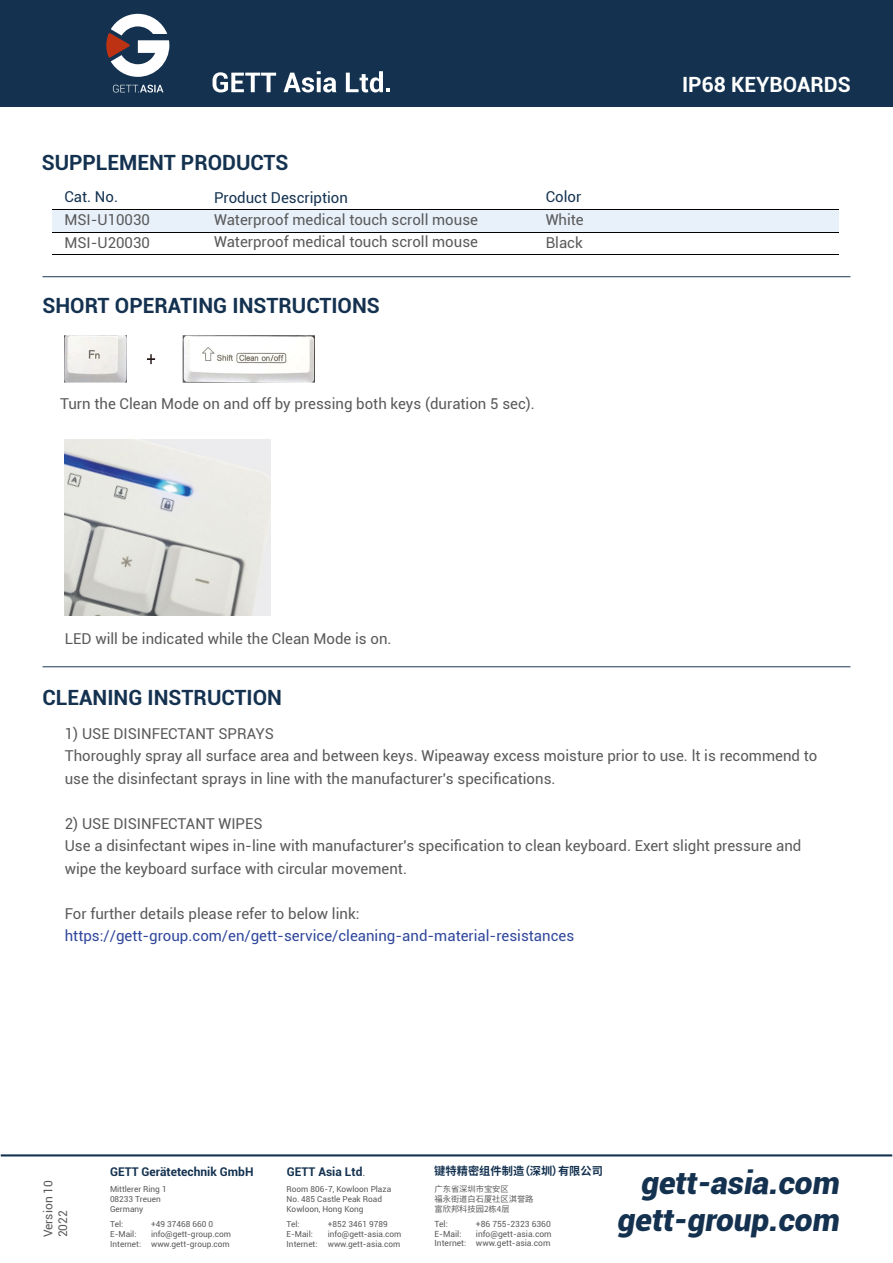
<style>
.page{position:relative;width:893px;height:1263px;background:#fff}
.page>*{position:absolute;margin:0;border:0;box-sizing:border-box;transform-origin:0 0}
.t1{font:italic 900 31.5px/37.8px "Roboto";color:#143250;text-align:right}
.t2{font:700 21px "Roboto";color:#143250}
.t3{font:700 21px "Roboto";color:#fff}
.t4{font:15px/22.5px "Roboto";color:#5a5a5a}
.t5{font:15px "Roboto";color:#30479c}
.t6{font:15px "Roboto";color:#143250}
.t7{font:700 12px "Roboto";color:#143250}
.t8{font:12px/14.4px "Roboto";color:#5a5a5a}
.t9{font:700 11.25px "Source Han Sans CN";color:#143250}
.t10{font:8.55px/9.8px "Roboto";color:#5a5a5a}
.t11{font:8.25px/9.9px "Roboto";color:#5a5a5a}
.t12{font:8.25px/9.9px "Source Han Sans CN";color:#5a5a5a}
.s1{font-family:"Adobe Song Std";font-weight:300}
</style>
<div class="page">
<hr style="left:1px;top:1154px;width:891px;height:2px;background:#143250">
<div style="left:0;top:0;width:893px;height:106px;background:#143250"></div>
<svg style="left:106px;top:14px;width:63px;height:63px"></svg>
<svg style="left:113px;top:85px;width:50px;height:7px"></svg>
<svg style="left:213px;top:72px;width:63px;height:20px"></svg>
<svg style="left:284px;top:71px;width:52px;height:21px"></svg>
<svg style="left:346px;top:71px;width:44px;height:21px"></svg>
<svg style="left:147px;top:354px;width:8px;height:10px"></svg>
<img style="left:65px;top:335px;width:62px;height:47px">
<img style="left:182px;top:335px;width:133px;height:47px">
<img style="left:65px;top:440px;width:206px;height:175px">
<div style="left:52px;top:209px;width:787px;height:23px;background:#e8f0fa"></div>
<hr style="left:52px;top:209px;width:787px;height:1px;background:#040000">
<hr style="left:52px;top:232px;width:787px;height:1px;background:#040000">
<hr style="left:52px;top:254px;width:787px;height:1px;background:#040000">
<hr style="left:43px;top:276px;width:807px;height:1px;background:#1b3855">
<hr style="left:43px;top:666px;width:807px;height:1px;background:#1b3855">
<h2 class="t2" style="left:42px;top:147px;width:248px">SUPPLEMENT PRODUCTS</h2>
<p class="t6" style="left:64px;top:186px;width:55px">Cat. No.</p>
<p class="t6" style="left:214px;top:187px;width:135px">Product Description</p>
<p class="t6" style="left:546px;top:186px;width:37px">Color</p>
<p class="t4" style="left:64px;top:208px;width:87px">MSI-U10030<br>MSI-U20030</p>
<p class="t4" style="left:214px;top:207px;width:265px">Waterproof medical touch scroll mouse<br>Waterproof medical touch scroll mouse</p>
<p class="t4" style="left:546px;top:208px;width:40px">White<br>Black</p>
<h2 class="t2" style="left:43px;top:291px;width:339px">SHORT OPERATING INSTRUCTIONS</h2>
<p class="t4" style="left:60px;top:392px;width:476px">Turn the Clean Mode on and off by pressing both keys (duration 5 sec).</p>
<p class="t4" style="left:65px;top:627px;width:328px">LED will be indicated while the Clean Mode is on.</p>
<h2 class="t2" style="left:43px;top:683px;width:241px">CLEANING INSTRUCTION</h2>
<h2 class="t3" style="left:682px;top:70px;width:170px">IP68 KEYBOARDS</h2>
<p class="t4" style="left:65px;top:721px;width:754px">1) USE DISINFECTANT SPRAYS<br>Thoroughly spray all surface area and between keys. Wipeaway excess moisture prior to use. lt is recommend to use the disinfectant sprays in line with the manufacturer's specifications.</p>
<p class="t4" style="left:65px;top:811px;width:738px">2) USE DISINFECTANT WIPES<br>Use a disinfectant wipes in-line with manufacturer's specification to clean keyboard. Exert slight pressure and wipe the keyboard surface with circular movement.</p>
<p class="t4" style="left:65px;top:901px;width:296px">For further details please refer to below link:</p>
<p class="t5" style="left:65px;top:925px;width:511px">https://gett-group.com/en/gett-service/cleaning-and-material-resistances</p>
<p class="t9" style="left:434px;top:1164px;width:170px">键特精密组件制造（深圳）有限公司</p>
<p class="t7" style="left:110px;top:1163px;width:145px">GETT Gerätetechnik GmbH</p>
<p class="t11" style="left:110px;top:1184px;width:58px">Mittlerer Ring 1<br>08233 Treuen<br>Germany</p>
<p class="t11" style="left:110px;top:1218px;width:32px">Tel:<br>E-Mail:<br>Internet:</p>
<p class="t11" style="left:151px;top:1218px;width:81px">+49 37468 660 0 info@gett-group.com www.gett-group.com</p>
<p class="t7" style="left:287px;top:1163px;width:80px">GETT Asia Ltd<span class="s1">.</span></p>
<p class="t11" style="left:286px;top:1184px;width:106px">Room 806-7, Kowloon Plaza<br>No. 485 Castle Peak Road<br>Kowloon, Hong Kong</p>
<p class="t11" style="left:287px;top:1218px;width:32px">Tel:<br>E-Mail:<br>Internet:</p>
<p class="t11" style="left:328px;top:1218px;width:75px">+852 3461 9789 info@gett-asia.com www.gett-asia.com</p>
<p class="t8" style="left:41px;top:1237px;width:59px;rotate:-90deg">Version 10<br>2022</p>
<h1 class="t1" style="left:618px;top:1162px;width:223px">gett-asia.com gett-group.com</h1>
<p class="t12" style="left:434px;top:1184px;width:100px">广东省深圳市宝安区<br>福永街道白石厦社区淇誉路富欣邦科技园2栋4层</p>
<p class="t10" style="left:434px;top:1219px;width:33px">Tel:<br>E-Mail:<br>Internet:</p>
<p class="t10" style="left:476px;top:1219px;width:77px;text-align:justify">+86 755-2323 6360 info@gett-asia.com www.gett-asia.com</p>
</div>
